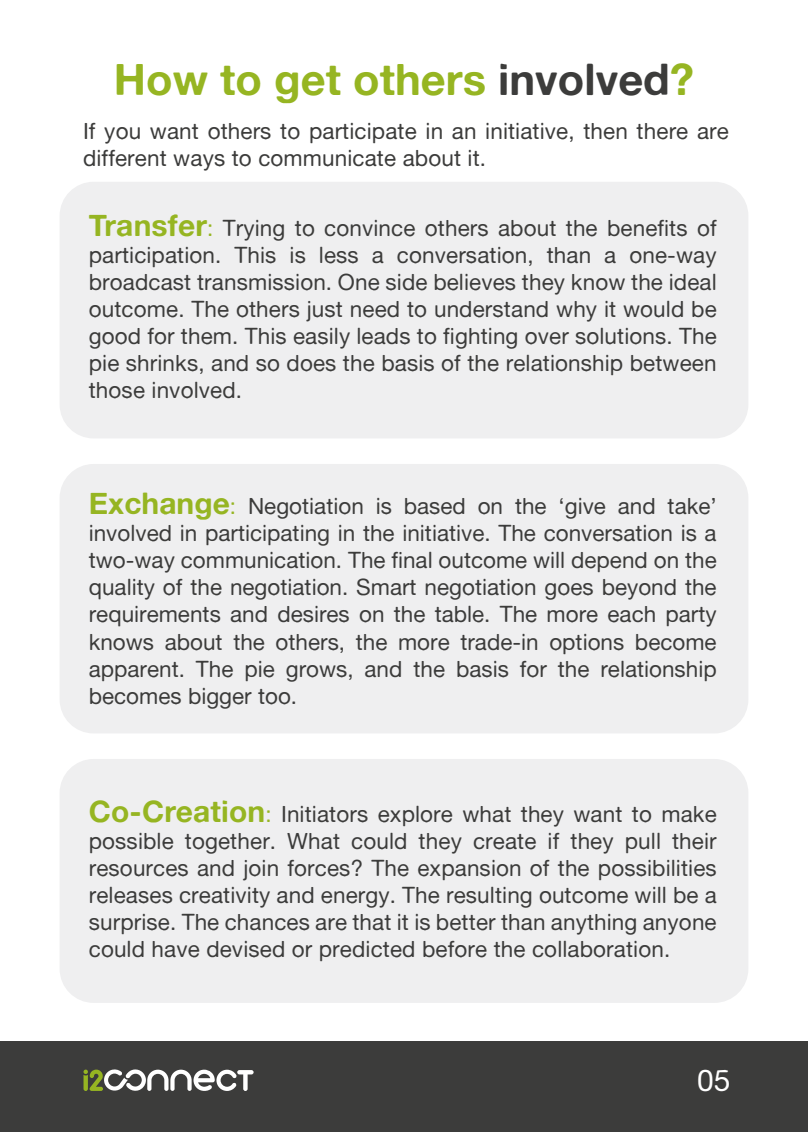
<style>
.page{position:relative;width:808px;height:1132px;background:#fff}
.page>*{position:absolute;margin:0;border:0;box-sizing:border-box;transform-origin:0 0}
.t1{font:43.5px "Alte Haas Grotesk Bold";color:#96b522}
.t2{font:30px "Alte Haas Grotesk";color:#fff}
.t3{font:22.5px/27px "Alte Haas Grotesk";letter-spacing:.005em;color:#3c3c3b;text-align:justify}
.s1{color:#3c3c3b}
.s2{font-family:"Alte Haas Grotesk Bold";font-size:30px;color:#96b522}
.s3{color:#96b522}
</style>
<div class="page">
<div style="left:0;top:1041px;width:808px;height:90px;background:#3c3c3b"></div>
<svg style="left:83px;top:1069px;width:171px;height:22px"></svg>
<div style="left:60px;top:182px;width:688px;height:256px;background:#efeff0;border-radius:34px"></div>
<div style="left:60px;top:464px;width:688px;height:269px;background:#efeff0;border-radius:34px"></div>
<div style="left:60px;top:758px;width:688px;height:244px;background:#efeff0;border-radius:34px"></div>
<h1 class="t1" style="left:114px;top:52px;width:582px">How to get others <span class="s1">involved</span>?</h1>
<p class="t3" style="left:83px;top:117px;width:647px">If you want others to participate in an initiative, then there are different ways to communicate about it.</p>
<p class="t3" style="left:89px;top:214px;width:629px"><span class="s2">Transfer</span><span class="s3">:</span> Trying to convince others about the benefits of participation. This is less a conversation, than a one-way broadcast transmission. One side believes they know the ideal outcome. The others just need to understand why it would be good for them. This easily leads to fighting over solutions. The pie shrinks, and so does the basis of the relationship between those involved.</p>
<p class="t3" style="left:89px;top:492px;width:629px"><span class="s2">Exchange</span><span class="s3">:</span> Negotiation is based on the ‘give and take’ involved in participating in the initiative. The conversation is a two-way communication. The final outcome will depend on the quality of the negotiation. Smart negotiation goes beyond the requirements and desires on the table. The more each party knows about the others, the more trade-in options become apparent. The pie grows, and the basis for the relationship becomes bigger too.</p>
<p class="t3" style="left:89px;top:799px;width:629px"><span class="s2">Co-Creation</span><span class="s3">:</span> Initiators explore what they want to make possible together. What could they create if they pull their resources and join forces? The expansion of the possibilities releases creativity and energy. The resulting outcome will be a surprise. The chances are that it is better than anything anyone could have devised or predicted before the collaboration.</p>
<h2 class="t2" style="left:697px;top:1062px;width:35px">05</h2>
</div>
